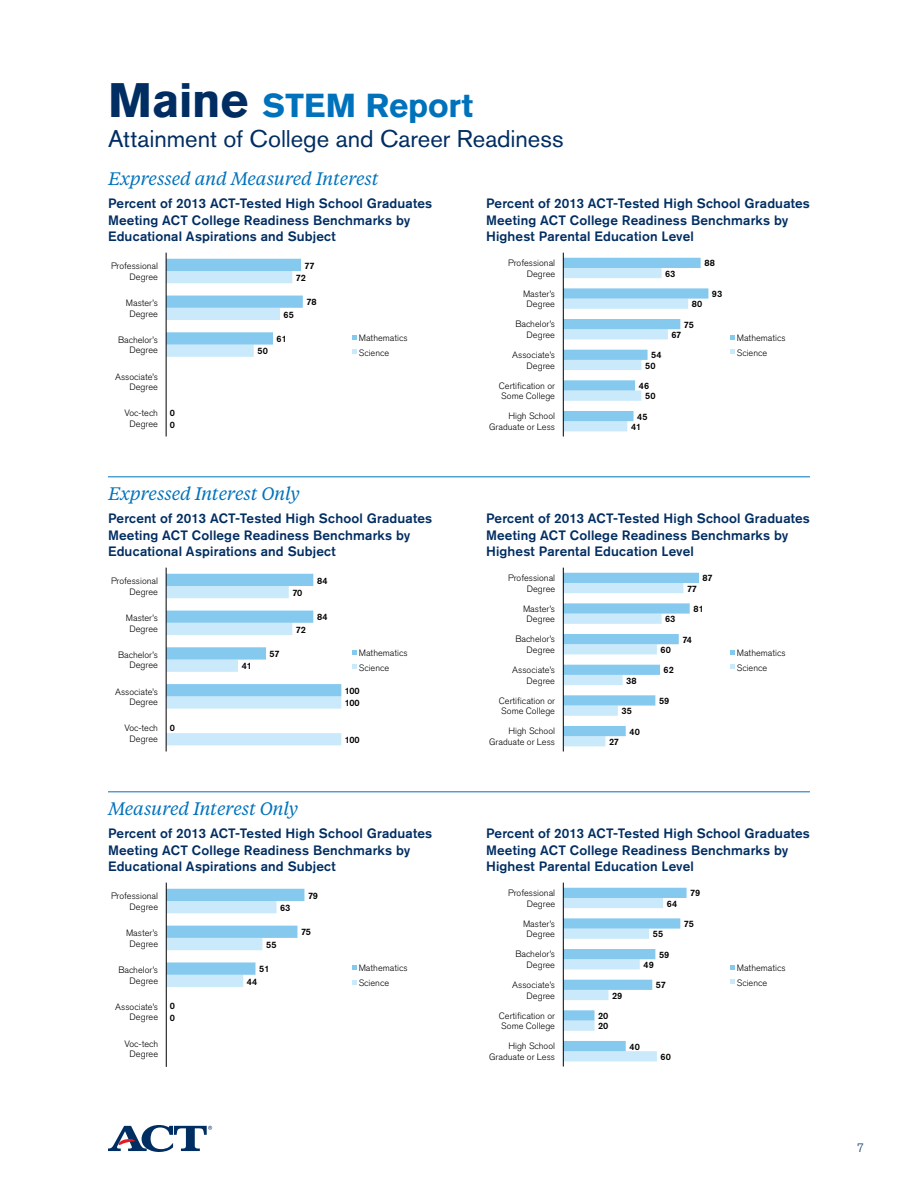
<style>
.page{position:relative;width:918px;height:1188px;background:#fff}
.page>*{position:absolute;margin:0;border:0;box-sizing:border-box;transform-origin:0 0}
.t1{font:700 33px "Akzidenz Grotesk Std";letter-spacing:.005em;color:#0072bc}
.t2{font:24px "Akzidenz Grotesk Std";color:#002d62}
.t3{font:italic 18px "Tiempos Text";letter-spacing:-.01em;color:#0072bc}
.t4{font:500 13.5px/16.5px "Akzidenz Grotesk Std";letter-spacing:.01em;color:#002d62}
.t5{font:300 12px "Akzidenz Grotesk Std";color:#002d62}
.t6{font:300 9.15px/10.6px "Akzidenz Grotesk Std";color:#000001;text-align:right}
.t7{font:500 9.15px "Akzidenz Grotesk Std";color:#000001}
.s1{font-size:48px;color:#002d62}
</style>
<div class="page">
<svg style="left:108px;top:1125px;width:104px;height:27px"></svg>
<svg style="left:167px;top:574px;width:174px;height:171px"></svg>
<hr style="left:166px;top:568px;width:1px;height:184px;background:#000001">
<svg style="left:352px;top:650px;width:5px;height:5px"></svg>
<svg style="left:352px;top:664px;width:5px;height:5px"></svg>
<svg style="left:167px;top:259px;width:136px;height:98px"></svg>
<hr style="left:166px;top:253px;width:1px;height:184px;background:#000001">
<svg style="left:352px;top:335px;width:5px;height:5px"></svg>
<svg style="left:352px;top:349px;width:5px;height:5px"></svg>
<svg style="left:564px;top:258px;width:144px;height:173px"></svg>
<hr style="left:563px;top:253px;width:1px;height:184px;background:#000001">
<svg style="left:730px;top:335px;width:5px;height:5px"></svg>
<svg style="left:730px;top:349px;width:5px;height:5px"></svg>
<svg style="left:564px;top:573px;width:135px;height:173px"></svg>
<hr style="left:563px;top:568px;width:1px;height:184px;background:#000001">
<svg style="left:730px;top:650px;width:5px;height:5px"></svg>
<svg style="left:730px;top:664px;width:5px;height:5px"></svg>
<svg style="left:167px;top:889px;width:137px;height:98px"></svg>
<hr style="left:166px;top:883px;width:1px;height:184px;background:#000001">
<svg style="left:352px;top:965px;width:5px;height:5px"></svg>
<svg style="left:352px;top:980px;width:5px;height:4px"></svg>
<svg style="left:564px;top:888px;width:123px;height:173px"></svg>
<hr style="left:563px;top:883px;width:1px;height:184px;background:#000001">
<svg style="left:730px;top:965px;width:5px;height:5px"></svg>
<svg style="left:730px;top:979px;width:5px;height:5px"></svg>
<hr style="left:108px;top:476px;width:702px;height:1px;background:#0072bc">
<hr style="left:108px;top:791px;width:702px;height:1px;background:#0072bc">
<h1 class="t1" style="left:108px;top:86px;width:367px"><span class="s1">Maine</span> STEM Report</h1>
<h2 class="t2" style="left:108px;top:124px;width:457px">Attainment of College and Career Readiness</h2>
<h3 class="t3" style="left:108px;top:166px;width:272px">Expressed and Measured Interest</h3>
<h3 class="t4" style="left:108px;top:195px;width:326px">Percent of 2013 ACT-Tested High School Graduates<br>Meeting ACT College Readiness Benchmarks by<br>Educational Aspirations and Subject</h3>
<h3 class="t4" style="left:486px;top:195px;width:326px">Percent of 2013 ACT-Tested High School Graduates<br>Meeting ACT College Readiness Benchmarks by<br>Highest Parental Education Level</h3>
<p class="t6" style="left:111px;top:261px;width:48px">Professional<br>Degree</p>
<p class="t7" style="left:305px;top:260px;width:11px">77</p>
<p class="t7" style="left:296px;top:272px;width:12px">72</p>
<p class="t6" style="left:508px;top:258px;width:48px">Professional<br>Degree</p>
<p class="t7" style="left:665px;top:268px;width:12px">63</p>
<p class="t7" style="left:704px;top:258px;width:12px">88</p>
<p class="t6" style="left:126px;top:298px;width:34px;text-align:center">Master’s<br>Degree</p>
<p class="t7" style="left:284px;top:309px;width:12px">65</p>
<p class="t7" style="left:306px;top:297px;width:12px">78</p>
<p class="t6" style="left:523px;top:288px;width:34px;text-align:center">Master’s<br>Degree</p>
<p class="t7" style="left:692px;top:299px;width:12px">80</p>
<p class="t7" style="left:712px;top:288px;width:12px">93</p>
<p class="t6" style="left:118px;top:334px;width:41px">Bachelor’s<br>Degree</p>
<p class="t7" style="left:257px;top:346px;width:12px">50</p>
<p class="t7" style="left:277px;top:333px;width:12px">61</p>
<p class="t6" style="left:359px;top:331px;width:50px;line-height:14.5px;text-align:left">Mathematics<br>Science</p>
<p class="t6" style="left:515px;top:319px;width:41px">Bachelor’s<br>Degree</p>
<p class="t6" style="left:512px;top:350px;width:44px">Associate’s<br>Degree</p>
<p class="t7" style="left:651px;top:350px;width:12px">54</p>
<p class="t7" style="left:645px;top:360px;width:12px">50</p>
<p class="t7" style="left:684px;top:319px;width:12px">75</p>
<p class="t7" style="left:671px;top:329px;width:11px">67</p>
<p class="t6" style="left:737px;top:331px;width:50px;line-height:14.5px;text-align:left">Mathematics<br>Science</p>
<p class="t6" style="left:115px;top:371px;width:44px">Associate’s<br>Degree</p>
<p class="t6" style="left:499px;top:380px;width:58px;text-align:left">Certification or<br>Some College</p>
<p class="t7" style="left:639px;top:380px;width:12px">46</p>
<p class="t7" style="left:645px;top:391px;width:12px">50</p>
<p class="t6" style="left:124px;top:408px;width:35px;text-align:center">Voc-tech<br>Degree</p>
<p class="t7" style="left:170px;top:407px;width:7px">0</p>
<p class="t7" style="left:170px;top:419px;width:7px">0</p>
<p class="t6" style="left:489px;top:411px;width:67px">High School<br>Graduate or Less</p>
<p class="t7" style="left:637px;top:411px;width:12px">45</p>
<p class="t7" style="left:631px;top:421px;width:12px">41</p>
<h3 class="t3" style="left:108px;top:481px;width:193px">Expressed Interest Only</h3>
<h3 class="t4" style="left:108px;top:510px;width:326px">Percent of 2013 ACT-Tested High School Graduates<br>Meeting ACT College Readiness Benchmarks by<br>Educational Aspirations and Subject</h3>
<h3 class="t4" style="left:486px;top:510px;width:326px">Percent of 2013 ACT-Tested High School Graduates<br>Meeting ACT College Readiness Benchmarks by<br>Highest Parental Education Level</h3>
<p class="t6" style="left:111px;top:576px;width:48px">Professional<br>Degree</p>
<p class="t7" style="left:292px;top:587px;width:12px">70</p>
<p class="t7" style="left:317px;top:575px;width:12px">84</p>
<p class="t6" style="left:508px;top:573px;width:48px">Professional<br>Degree</p>
<p class="t7" style="left:703px;top:573px;width:12px">87</p>
<p class="t7" style="left:687px;top:583px;width:11px">77</p>
<p class="t6" style="left:126px;top:613px;width:34px;text-align:center">Master’s<br>Degree</p>
<p class="t7" style="left:296px;top:624px;width:12px">72</p>
<p class="t7" style="left:317px;top:612px;width:12px">84</p>
<p class="t6" style="left:523px;top:603px;width:34px;text-align:center">Master’s<br>Degree</p>
<p class="t7" style="left:665px;top:614px;width:12px">63</p>
<p class="t7" style="left:693px;top:603px;width:12px">81</p>
<p class="t6" style="left:118px;top:649px;width:41px">Bachelor’s<br>Degree</p>
<p class="t6" style="left:115px;top:686px;width:44px">Associate’s<br>Degree</p>
<p class="t7" style="left:242px;top:661px;width:12px">41</p>
<p class="t7" style="left:270px;top:648px;width:12px">57</p>
<p class="t6" style="left:359px;top:646px;width:50px;line-height:14.5px;text-align:left">Mathematics<br>Science</p>
<p class="t7" style="left:345px;top:685px;width:16px">100</p>
<p class="t7" style="left:345px;top:697px;width:16px">100</p>
<p class="t6" style="left:515px;top:634px;width:41px">Bachelor’s<br>Degree</p>
<p class="t6" style="left:512px;top:665px;width:44px">Associate’s<br>Degree</p>
<p class="t7" style="left:626px;top:675px;width:12px">38</p>
<p class="t7" style="left:660px;top:644px;width:12px">60</p>
<p class="t7" style="left:664px;top:665px;width:12px">62</p>
<p class="t7" style="left:682px;top:634px;width:11px">74</p>
<p class="t6" style="left:737px;top:646px;width:50px;line-height:14.5px;text-align:left">Mathematics<br>Science</p>
<p class="t6" style="left:499px;top:695px;width:58px;text-align:left">Certification or<br>Some College</p>
<p class="t7" style="left:622px;top:706px;width:12px">35</p>
<p class="t7" style="left:659px;top:695px;width:12px">59</p>
<p class="t6" style="left:124px;top:723px;width:35px;text-align:center">Voc-tech<br>Degree</p>
<p class="t7" style="left:170px;top:722px;width:7px">0</p>
<p class="t7" style="left:345px;top:734px;width:16px">100</p>
<p class="t6" style="left:489px;top:726px;width:67px">High School<br>Graduate or Less</p>
<p class="t7" style="left:609px;top:736px;width:12px">27</p>
<p class="t7" style="left:629px;top:726px;width:12px">40</p>
<h3 class="t3" style="left:108px;top:796px;width:192px">Measured Interest Only</h3>
<h3 class="t4" style="left:108px;top:825px;width:326px">Percent of 2013 ACT-Tested High School Graduates<br>Meeting ACT College Readiness Benchmarks by<br>Educational Aspirations and Subject</h3>
<h3 class="t4" style="left:486px;top:825px;width:326px">Percent of 2013 ACT-Tested High School Graduates<br>Meeting ACT College Readiness Benchmarks by<br>Highest Parental Education Level</h3>
<p class="t6" style="left:111px;top:891px;width:49px">Professional<br>Degree</p>
<p class="t7" style="left:280px;top:902px;width:12px">63</p>
<p class="t7" style="left:308px;top:890px;width:12px">79</p>
<p class="t6" style="left:508px;top:888px;width:48px">Professional<br>Degree</p>
<p class="t7" style="left:667px;top:898px;width:12px">64</p>
<p class="t7" style="left:690px;top:888px;width:12px">79</p>
<p class="t6" style="left:126px;top:928px;width:34px;text-align:center">Master’s<br>Degree</p>
<p class="t7" style="left:266px;top:939px;width:12px">55</p>
<p class="t7" style="left:301px;top:927px;width:12px">75</p>
<p class="t6" style="left:118px;top:965px;width:41px">Bachelor’s<br>Degree</p>
<p class="t7" style="left:259px;top:963px;width:12px">51</p>
<p class="t7" style="left:247px;top:976px;width:12px">44</p>
<p class="t6" style="left:359px;top:961px;width:50px;line-height:14.7px;text-align:left">Mathematics<br>Science</p>
<p class="t6" style="left:115px;top:1001px;width:44px">Associate’s<br>Degree</p>
<p class="t7" style="left:170px;top:1000px;width:7px">0</p>
<p class="t7" style="left:170px;top:1013px;width:7px">0</p>
<p class="t6" style="left:523px;top:918px;width:34px;text-align:center">Master’s<br>Degree</p>
<p class="t7" style="left:653px;top:929px;width:12px">55</p>
<p class="t7" style="left:684px;top:918px;width:12px">75</p>
<p class="t6" style="left:515px;top:949px;width:41px">Bachelor’s<br>Degree</p>
<p class="t6" style="left:512px;top:980px;width:44px">Associate’s<br>Degree</p>
<p class="t7" style="left:612px;top:990px;width:12px">29</p>
<p class="t7" style="left:659px;top:949px;width:12px">59</p>
<p class="t7" style="left:643px;top:959px;width:12px">49</p>
<p class="t7" style="left:656px;top:980px;width:12px">57</p>
<p class="t6" style="left:737px;top:961px;width:50px;line-height:14.5px;text-align:left">Mathematics<br>Science</p>
<p class="t6" style="left:499px;top:1010px;width:58px;text-align:left">Certification or<br>Some College</p>
<p class="t7" style="left:598px;top:1010px;width:12px">20</p>
<p class="t7" style="left:598px;top:1021px;width:12px">20</p>
<p class="t6" style="left:124px;top:1038px;width:35px;text-align:center">Voc-tech<br>Degree</p>
<p class="t6" style="left:489px;top:1041px;width:67px">High School<br>Graduate or Less</p>
<p class="t7" style="left:629px;top:1041px;width:12px">40</p>
<p class="t7" style="left:661px;top:1051px;width:12px">60</p>
<h3 class="t5" style="left:857px;top:1141px;width:8px">7</h3>
</div>
